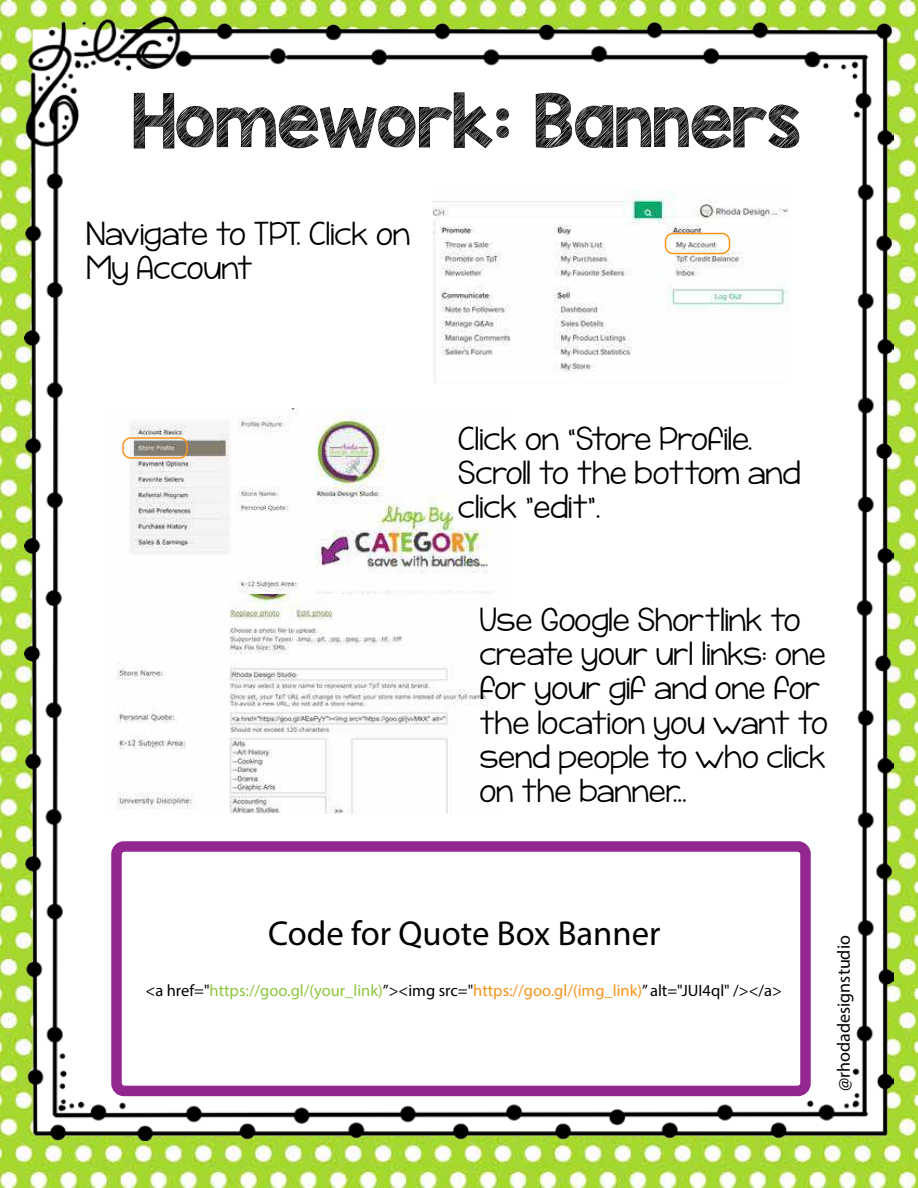
<style>
.page{position:relative;width:918px;height:1188px;background:#fff}
.page>*{position:absolute;margin:0;border:0;box-sizing:border-box;transform-origin:0 0}
.t1{font:60px "KG Blank Space Sketch";color:#000}
.t2{font:34.65px "Myriad Pro";color:#000}
.t3{font:28.5px/34.2px "KG Payphone";letter-spacing:.01em;color:#000}
.t4{font:18px "Myriad Pro";color:#000}
.t5{font:16.5px "Myriad Pro";color:#000}
.s1{color:#8dc63f}
.s2{color:#f7941d}
</style>
<div class="page">
<img style="left:0;top:0;width:918px;height:1188px">
<img style="left:24px;top:17px;width:870px;height:1124px">
<img style="left:109px;top:409px;width:396px;height:198px">
<img style="left:109px;top:594px;width:393px;height:219px">
<img style="left:433px;top:190px;width:356px;height:193px">
<div style="left:665px;top:233px;width:65px;height:21px;border:2px solid #f7941d;border-radius:8px"></div>
<div style="left:122px;top:437px;width:66px;height:22px;border:2px solid #f7941d;border-radius:8px"></div>
<div style="left:111px;top:841px;width:700px;height:255px;border:11px solid #92278f;border-radius:8px"></div>
<h1 class="t1" style="left:133px;top:91px;width:669px">Homework: Banners</h1>
<p class="t3" style="left:86px;top:219px;width:325px">Navigate to TPT. Click on<br>My Account</p>
<p class="t3" style="left:458px;top:424px;width:344px">Click on “Store Profile.<br>Scroll to the bottom and click ”edit”.</p>
<p class="t3" style="left:480px;top:605px;width:349px">Use Google Shortlink to create your url links: one for your gif and one for the location you want to send people to who click on the banner...</p>
<p class="t2" style="left:268px;top:920px;width:394px">Code for Quote Box Banner</p>
<p class="t5" style="left:146px;top:984px;width:638px">&lt;a href="<span class="s1">https://goo.gl/(your_link)</span>”&gt;&lt;img src="<span class="s2">https://goo.gl/(img_link)</span>” alt="JUI4ql" /&gt;&lt;/a&gt;</p>
<p class="t4" style="left:837px;top:1091px;width:157px;rotate:-90deg">@rhodadesignstudio</p>
</div>
